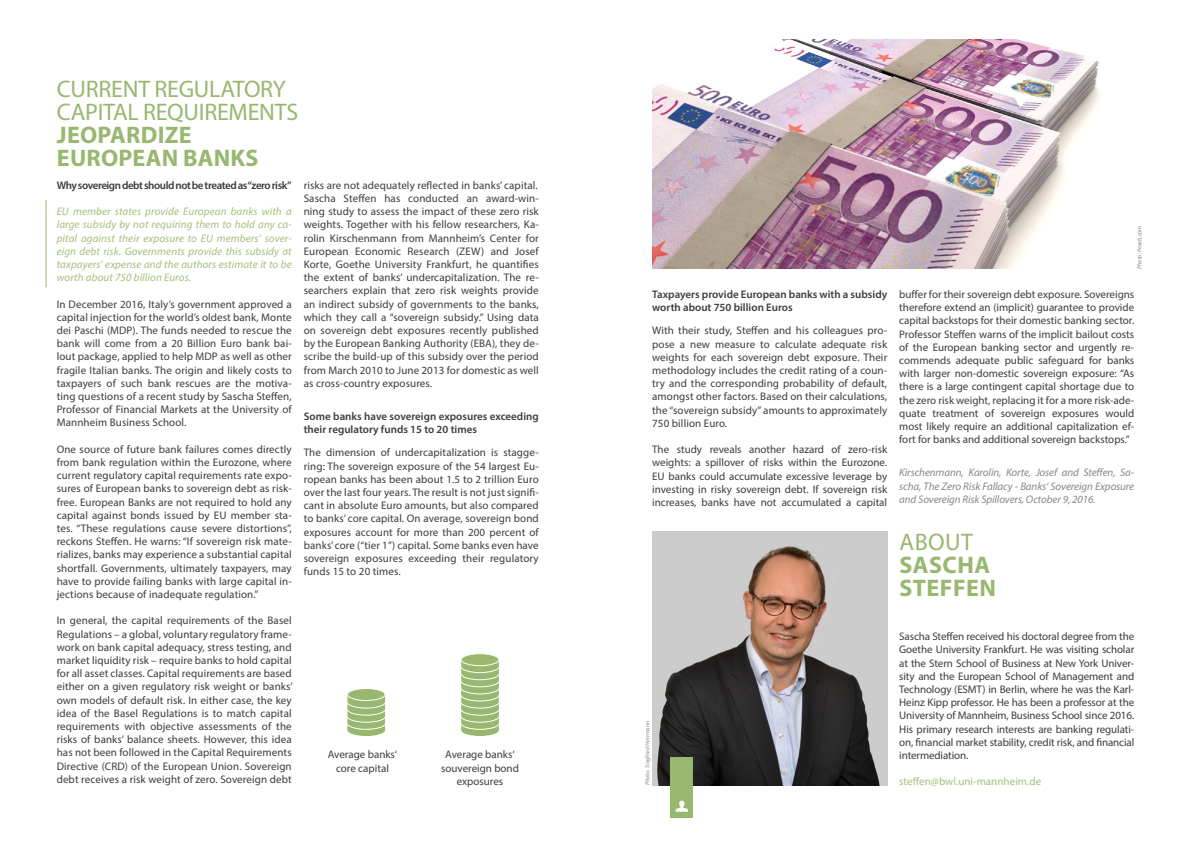
<style>
.page{position:relative;width:1191px;height:842px;background:#fff}
.page>*{position:absolute;margin:0;border:0;box-sizing:border-box;transform-origin:0 0}
.t1{font:24px/23px "Myriad Pro";letter-spacing:-.01em;color:#98b76f}
.t2{font:700 24px/23px "Myriad Pro";letter-spacing:.01em;color:#98b76f}
.t3{font:11px/13.2px "Myriad Pro";letter-spacing:.005em;color:#3c3c3b;text-align:justify}
.t4{font:italic 11px/13.2px "Myriad Pro";letter-spacing:.01em;color:#a4be7d;text-align:justify}
.t5{font:600 11px/13.2px "Myriad Pro";color:#3c3c3b}
.t6{font:italic 11px/13.2px "Myriad Pro";letter-spacing:-.01em;color:#878787;text-align:justify}
.t7{font:600 11px "Myriad Pro";letter-spacing:-.04em;color:#3c3c3b}
.t8{font:11px "Myriad Pro";letter-spacing:.005em;color:#a4be7d}
.t9{font:italic 6px "Myriad Pro";color:#878787}
</style>
<div class="page">
<img style="left:652px;top:531px;width:235px;height:254px">
<img style="left:652px;top:40px;width:449px;height:229px">
<div style="left:671px;top:757px;width:22px;height:61px;background:#98b76f"></div>
<svg style="left:675px;top:801px;width:13px;height:11px"></svg>
<hr style="left:46px;top:200px;width:1px;height:87px;background:#98b76f">
<svg style="left:347px;top:694px;width:39px;height:42px"></svg>
<div style="left:347px;top:688px;width:38px;height:12px;background:#98b76f;border-radius:50%"></div>
<div style="left:347px;top:688px;width:38px;height:13px;border:1px solid #fff;border-radius:50%"></div>
<svg style="left:461px;top:661px;width:38px;height:75px;background:#a8c286"></svg>
<div style="left:461px;top:654px;width:38px;height:12px;background:#98b76f;border-radius:50%"></div>
<div style="left:460px;top:653px;width:39px;height:13px;border:1px solid #fff;border-radius:50%"></div>
<h1 class="t1" style="left:57px;top:77px;width:243px">CURRENT REGULATORY<br>CAPITAL REQUIREMENTS</h1>
<h1 class="t2" style="left:57px;top:123px;width:203px">JEOPARDIZE<br>EUROPEAN BANKS</h1>
<p class="t7" style="left:57px;top:178px;width:236px">Why sovereign debt should not be treated as “zero risk”</p>
<p class="t4" style="left:57px;top:205px;width:236px">EU member states provide European banks with a large subsidy by not requiring them to hold any ca&shy;pital against their exposure to EU members’ sover&shy;eign debt risk. Governments provide this subsidy at taxpayers’ expense and the authors estimate it to be worth about 750 billion Euros.</p>
<p class="t3" style="left:57px;top:297px;width:236px">In December 2016, Italy’s government approved a capital injection for the world’s oldest bank, Monte dei Paschi (MDP). The funds needed to rescue the bank will come from a 20 Billion Euro bank bai&shy;lout package, applied to help MDP as well as other fragile Italian banks. The origin and likely costs to taxpayers of such bank rescues are the motiva&shy;ting questions of a recent study by Sascha Steffen, Professor of Financial Markets at the University of Mannheim Business School.</p>
<p class="t3" style="left:57px;top:442px;width:236px">One source of future bank failures comes directly from bank regulation within the Eurozone, where current regulatory capital requirements rate expo&shy;sures of European banks to sovereign debt as risk&shy;free. European Banks are not required to hold any capital against bonds issued by EU member sta&shy;tes. “These regulations cause severe distortions”, reckons Steffen. He warns: “If sovereign risk mate&shy;rializes, banks may experience a substantial capital shortfall. Governments, ultimately taxpayers, may have to provide failing banks with large capital in&shy;jections because of inadequate regulation.”</p>
<p class="t3" style="left:57px;top:614px;width:237px">In general, the capital requirements of the Basel Regulations – a global, voluntary regulatory frame&shy;work on bank capital adequacy, stress testing, and market liquidity risk – require banks to hold capital for all asset classes. Capital requirements are based either on a given regulatory risk weight or banks’ own models of default risk. In either case, the key idea of the Basel Regulations is to match capital requirements with objective assessments of the risks of banks’ balance sheets. However, this idea has not been followed in the Capital Requirements Directive (CRD) of the European Union. Sovereign debt receives a risk weight of zero. Sovereign debt</p>
<p class="t3" style="left:304px;top:178px;width:236px">risks are not adequately reflected in banks’ capital.<br>Sascha Steffen has conducted an award-win&shy;ning study to assess the impact of these zero risk weights. Together with his fellow researchers, Ka&shy;rolin Kirschenmann from Mannheim’s Center for European Economic Research (ZEW) and Josef Korte, Goethe University Frankfurt, he quantifies the extent of banks’ undercapitalization. The re&shy;searchers explain that zero risk weights provide an indirect subsidy of governments to the banks, which they call a “sovereign subsidy.” Using data on sovereign debt exposures recently published by the European Banking Authority (EBA), they de&shy;scribe the build-up of this subsidy over the period from March 2010 to June 2013 for domestic as well as cross-country exposures.</p>
<p class="t5" style="left:304px;top:409px;width:236px">Some banks have sovereign exposures exceeding their regulatory funds 15 to 20 times</p>
<p class="t3" style="left:304px;top:446px;width:236px">The dimension of undercapitalization is stagge&shy;ring: The sovereign exposure of the 54 largest Eu&shy;ropean banks has been about 1.5 to 2 trillion Euro over the last four years. The result is not just signifi&shy;cant in absolute Euro amounts, but also compared to banks’ core capital. On average, sovereign bond exposures account for more than 200 percent of banks’ core (“tier 1”) capital. Some banks even have sovereign exposures exceeding their regulatory funds 15 to 20 times.</p>
<p class="t3" style="left:328px;top:748px;width:71px;text-align:center">Average banks‘ core capital</p>
<p class="t3" style="left:441px;top:748px;width:79px;text-align:center">Average banks‘ souvereign bond exposures</p>
<p class="t5" style="left:652px;top:287px;width:236px">Taxpayers provide European banks with a subsidy worth about 750 billion Euros</p>
<p class="t3" style="left:652px;top:324px;width:236px">With their study, Steffen and his colleagues pro&shy;pose a new measure to calculate adequate risk weights for each sovereign debt exposure. Their methodology includes the credit rating of a coun&shy;try and the corresponding probability of default, amongst other factors. Based on their calculations, the “sovereign subsidy” amounts to approximately 750 billion Euro.</p>
<p class="t3" style="left:652px;top:443px;width:236px">The study reveals another hazard of zero-risk weights: a spillover of risks within the Eurozone.<br>EU banks could accumulate excessive leverage by investing in risky sovereign debt. If sovereign risk increases, banks have not accumulated a capital</p>
<p class="t9" style="left:1135px;top:269px;width:44px;rotate:-90deg">Photo: Pexels.com</p>
<p class="t3" style="left:899px;top:288px;width:236px">buffer for their sovereign debt exposure. Sovereigns therefore extend an (implicit) guarantee to provide capital backstops for their domestic banking sector.<br>Professor Steffen warns of the implicit bailout costs of the European banking sector and urgently re&shy;commends adequate public safeguard for banks with larger non-domestic sovereign exposure: “As there is a large contingent capital shortage due to the zero risk weight, replacing it for a more risk-ade&shy;quate treatment of sovereign exposures would most likely require an additional capitalization ef&shy;fort for banks and additional sovereign backstops.”</p>
<p class="t6" style="left:899px;top:466px;width:236px">Kirschenmann, Karolin, Korte, Josef and Steffen, Sa&shy;scha, The Zero Risk Fallacy - Banks‘ Sovereign Exposure and Sovereign Risk Spillovers, October 9, 2016.</p>
<h1 class="t1" style="left:899px;top:530px;width:75px">ABOUT</h1>
<h1 class="t2" style="left:899px;top:552px;width:98px">SASCHA<br>STEFFEN</h1>
<p class="t9" style="left:643px;top:785px;width:66px;rotate:-90deg">Photo: Siegfried Herrmann</p>
<p class="t3" style="left:899px;top:630px;width:236px">Sascha Steffen received his doctoral degree from the Goethe University Frankfurt. He was visiting scholar at the Stern School of Business at New York Univer&shy;sity and the European School of Management and Technology (ESMT) in Berlin, where he was the Karl-Heinz Kipp professor. He has been a professor at the University of Mannheim, Business School since 2016.<br>His primary research interests are banking regulati&shy;on, financial market stability, credit risk, and financial intermediation.</p>
<p class="t8" style="left:899px;top:775px;width:144px">steffen@bwl.uni-mannheim.de</p>
</div>
